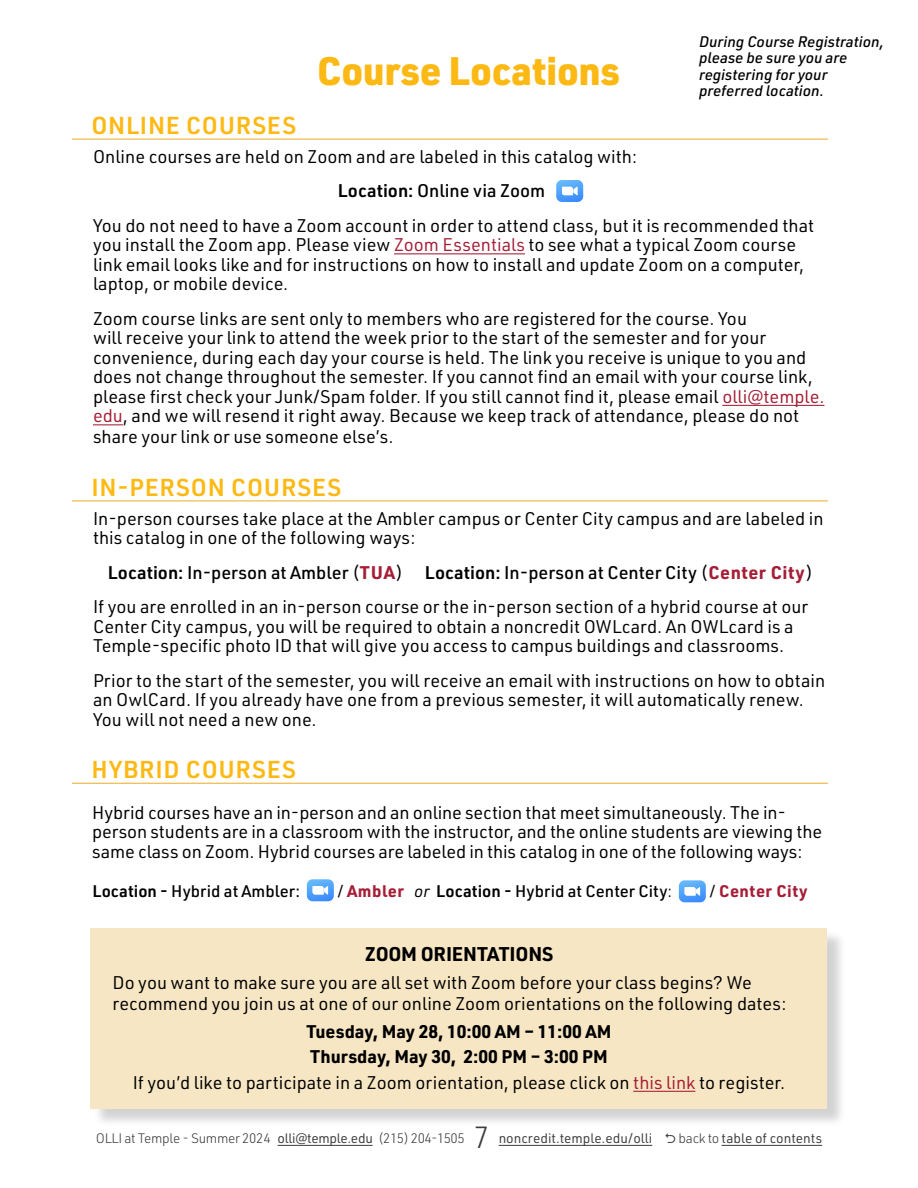
<style>
.page{position:relative;width:918px;height:1188px;background:#fff}
.page>*{position:absolute;margin:0;border:0;box-sizing:border-box;transform-origin:0 0}
.Header_-_TOC_-_2A{font:900 39px "URWDIN";letter-spacing:-.01em;color:#fdb913}
.t1{font:300 30px "URWDIN";color:#3d3c3e}
.Header_-_NON_TOC{font:600 24px "URWDIN";letter-spacing:.03em;color:#fdb913}
.Header_-_NON_TOC-2{font:700 19.5px "URWDIN";letter-spacing:-.01em;color:#000}
.NEW_-_Front_matter_text_-_alt{font:18px/19.5px "URWDIN";color:#000}
.Body{font:18px/19.5px "URWDIN";color:#000}
.NEW_-_Front_matter_text_-_alt-2{font:500 18px "URWDIN";color:#000}
.Body-2{font:700 18px "URWDIN";color:#000}
.Body-3{font:500 16.5px "URWDIN";color:#000}
.Body-4{font:700 16.5px "URWDIN";letter-spacing:.03em;color:#a51d36}
.t2{font:italic 500 15px/16.5px "URWDIN";color:#000}
.t3{font:300 13.5px "URWDIN";letter-spacing:-.02em;color:#3d3c3e}
.t4{font:13.5px "URWDIN";color:#3d3c3e}
.s1{font-weight:600}
.s2{color:#a41e35}
.s3{font-weight:400}
.s4{font-weight:700;color:#a51d36}
.s5{font-weight:400;font-style:italic}
.s6{font-weight:400;color:#000}
.s7{font-weight:300}
</style>
<div class="page">
<div style="left:93px;top:930px;width:753px;height:198px;background:#000;opacity:.18"></div>
<div style="left:91px;top:928px;width:736px;height:180px;background:#f7e6c3"></div>
<hr style="left:72px;top:139px;width:756px;height:1px;background:#edaa25">
<hr style="left:394px;top:253px;width:131px;height:1px;background:#a41e35">
<hr style="left:722px;top:405px;width:102px;height:1px;background:#a41e35">
<hr style="left:93px;top:424px;width:30px;height:1px;background:#a41e35">
<svg style="left:556px;top:180px;width:27px;height:22px"></svg>
<hr style="left:72px;top:501px;width:756px;height:1px;background:#edaa25">
<hr style="left:72px;top:783px;width:756px;height:1px;background:#edaa25">
<svg style="left:307px;top:879px;width:27px;height:22px"></svg>
<svg style="left:679px;top:880px;width:27px;height:22px"></svg>
<hr style="left:633px;top:1091px;width:62px;height:1px;background:#a41e35">
<hr style="left:278px;top:1145px;width:95px;height:1px;background:#3d3c3e">
<hr style="left:499px;top:1145px;width:153px;height:1px;background:#3d3c3e">
<hr style="left:722px;top:1145px;width:100px;height:1px;background:#3d3c3e">
<p class="Header_-_TOC_-_2A" style="left:317px;top:44px;width:304px">Course Locations</p>
<p class="t2" style="left:699px;top:33px;width:186px">During Course Registration, please be sure you are registering for your preferred location.</p>
<p class="Header_-_NON_TOC" style="left:92px;top:109px;width:206px">ONLINE COURSES</p>
<p class="NEW_-_Front_matter_text_-_alt" style="left:93px;top:146px;width:546px">Online courses are held on Zoom and are labeled in this catalog with:</p>
<p class="NEW_-_Front_matter_text_-_alt-2" style="left:338px;top:179px;width:209px"><span class="s1">Location:</span> Online via Zoom</p>
<p class="NEW_-_Front_matter_text_-_alt" style="left:93px;top:215px;width:723px">You do not need to have a Zoom account in order to attend class, but it is recommended that you install the Zoom app. Please view <span class="s2">Zoom Essentials</span> to see what a typical Zoom course link email looks like and for instructions on how to install and update Zoom on a computer, laptop, or mobile device.</p>
<p class="NEW_-_Front_matter_text_-_alt" style="left:93px;top:308px;width:733px">Zoom course links are sent only to members who are registered for the course. You<br>will receive your link to attend the week prior to the start of the semester and for your convenience, during each day your course is held. The link you receive is unique to you and does not change throughout the semester. If you cannot find an email with your course link, please first check your Junk/Spam folder. If you still cannot find it, please email <span class="s2">olli@temple. edu</span>, and we will resend it right away. Because we keep track of attendance, please do not share your link or use someone else’s.</p>
<p class="Header_-_NON_TOC" style="left:92px;top:471px;width:251px">IN-PERSON COURSES</p>
<p class="NEW_-_Front_matter_text_-_alt" style="left:93px;top:508px;width:732px">In-person courses take place at the Ambler campus or Center City campus and are labeled in this catalog in one of the following ways:</p>
<p class="NEW_-_Front_matter_text_-_alt-2" style="left:108px;top:560px;width:707px"><span class="s1">Location:</span> In-person at Ambler <span class="s3">(</span><span class="s4">TUA</span><span class="s3">)</span> <span class="s1">Location:</span> In-person at Center City <span class="s3">(</span><span class="s4">Center City</span><span class="s3">)</span></p>
<p class="NEW_-_Front_matter_text_-_alt" style="left:93px;top:596px;width:717px">If you are enrolled in an in-person course or the in-person section of a hybrid course at our<br>Center City campus, you will be required to obtain a noncredit OWLcard. An OWLcard is a<br>Temple-specific photo ID that will give you access to campus buildings and classrooms.</p>
<p class="NEW_-_Front_matter_text_-_alt" style="left:93px;top:670px;width:734px">Prior to the start of the semester, you will receive an email with instructions on how to obtain an OwlCard. If you already have one from a previous semester, it will automatically renew.<br>You will not need a new one.</p>
<p class="Header_-_NON_TOC" style="left:92px;top:754px;width:206px">HYBRID COURSES</p>
<p class="Body" style="left:92px;top:802px;width:731px">Hybrid courses have an in-person and an online section that meet simultaneously. The in&shy;person students are in a classroom with the instructor, and the online students are viewing the same class on Zoom. Hybrid courses are labeled in this catalog in one of the following ways:</p>
<p class="Body-3" style="left:92px;top:880px;width:209px"><span class="s1">Location -</span> Hybrid at Ambler:</p>
<p class="Body-3" style="left:337px;top:880px;width:337px"><span class="s3">/</span> <span class="s4">Ambler</span> <span class="s5">or</span> <span class="s1">Location -</span> Hybrid at Center City<span class="s3">:</span></p>
<p class="Body-4" style="left:709px;top:880px;width:100px"><span class="s6">/</span> Center City</p>
<p class="Header_-_NON_TOC-2" style="left:365px;top:941px;width:190px">ZOOM ORIENTATIONS</p>
<p class="Body" style="left:112px;top:971px;width:676px;line-height:21.6px">Do you want to make sure you are all set with Zoom before your class begins? We recommend you join us at one of our online Zoom orientations on the following dates:</p>
<p class="Body-2" style="left:307px;top:1019px;width:306px">Tuesday, May 28, 10:00 AM – 11:00 AM</p>
<p class="Body-2" style="left:310px;top:1044px;width:299px">Thursday, May 30, 2:00 PM – 3:00 PM</p>
<p class="Body" style="left:133px;top:1072px;width:654px">If you’d like to participate in a Zoom orientation, please click on <span class="s2">this link</span> to register.</p>
<p class="t3" style="left:96px;top:1130px;width:370px">OLLI at Temple - Summer 2024 <span class="s3">olli@temple.edu</span> (215) 204-1505</p>
<h2 class="t1" style="left:473px;top:1118px;width:18px">7</h2>
<p class="t4" style="left:499px;top:1130px;width:155px">noncredit.temple.edu/olli</p>
<p class="t4" style="left:679px;top:1130px;width:145px"><span class="s7">back to</span> table of contents</p>
</div>
